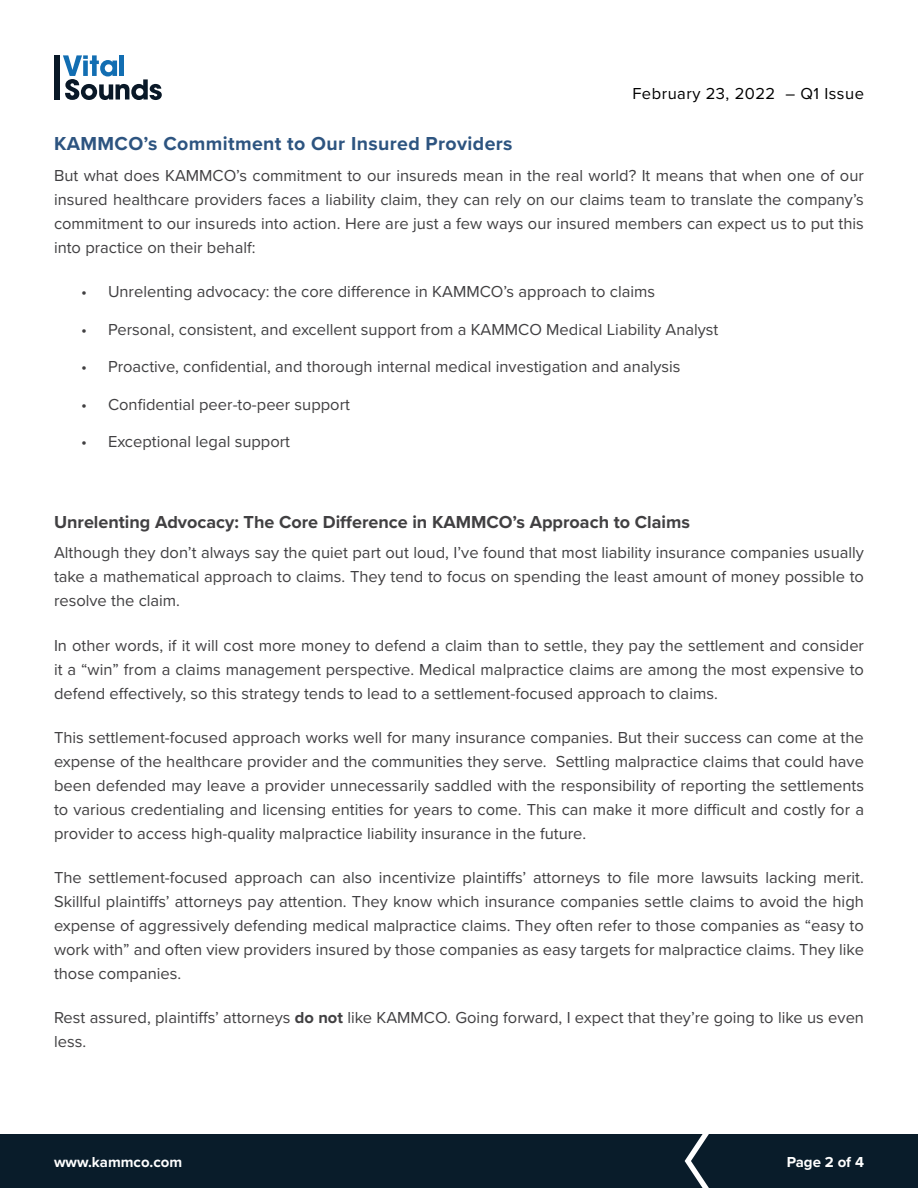
<style>
.page{position:relative;width:918px;height:1188px;background:#fff}
.page>*{position:absolute;margin:0;border:0;box-sizing:border-box;transform-origin:0 0}
.Subhead_1{font:700 19.5px "Proxima Nova";letter-spacing:.02em;color:#2d5480}
.Subhead_2{font:700 18px "Proxima Nova";color:#414042}
.Body_Type{font:16.5px/24px "Proxima Nova";color:#414042;text-align:justify}
.t1{font:16.5px "Proxima Nova";letter-spacing:.03em;color:#000}
.t2{font:700 15px "Proxima Nova";color:#fff}
.s1{font-weight:700}
</style>
<div class="page">
<div style="left:0;top:1134px;width:918px;height:54px;background:#091c2a"></div>
<svg style="left:685px;top:1134px;width:24px;height:54px"></svg>
<svg style="left:63px;top:55px;width:99px;height:45px"></svg>
<hr style="left:120px;top:55px;width:4px;height:21px;background:#126eb2">
<div style="left:54px;top:55px;width:5px;height:45px;background:#091827"></div>
<p class="t1" style="left:632px;top:81px;width:233px">February 23, 2022 – Q1 Issue</p>
<p class="Subhead_1" style="left:54px;top:129px;width:460px">KAMMCO’s Commitment to Our Insured Providers</p>
<p class="Body_Type" style="left:54px;top:163px;width:812px">But what does KAMMCO’s commitment to our insureds mean in the real world? It means that when one of our insured healthcare providers faces a liability claim, they can rely on our claims team to translate the company’s commitment to our insureds into action. Here are just a few ways our insured members can expect us to put this into practice on their behalf:</p>
<p class="Body_Type" style="left:81px;top:279px;width:576px">• Unrelenting advocacy: the core difference in KAMMCO’s approach to claims</p>
<p class="Body_Type" style="left:81px;top:317px;width:639px">• Personal, consistent, and excellent support from a KAMMCO Medical Liability Analyst</p>
<p class="Body_Type" style="left:81px;top:354px;width:601px">• Proactive, confidential, and thorough internal medical investigation and analysis</p>
<p class="Body_Type" style="left:81px;top:392px;width:271px">• Confidential peer-to-peer support</p>
<p class="Body_Type" style="left:81px;top:429px;width:211px">• Exceptional legal support</p>
<p class="Subhead_2" style="left:54px;top:508px;width:637px">Unrelenting Advocacy: The Core Difference in KAMMCO’s Approach to Claims</p>
<p class="Body_Type" style="left:54px;top:540px;width:812px">Although they don’t always say the quiet part out loud, I’ve found that most liability insurance companies usually take a mathematical approach to claims. They tend to focus on spending the least amount of money possible to resolve the claim.</p>
<p class="Body_Type" style="left:54px;top:632px;width:812px">In other words, if it will cost more money to defend a claim than to settle, they pay the settlement and consider it a “win” from a claims management perspective. Medical malpractice claims are among the most expensive to defend effectively, so this strategy tends to lead to a settlement-focused approach to claims.</p>
<p class="Body_Type" style="left:54px;top:725px;width:812px">This settlement-focused approach works well for many insurance companies. But their success can come at the expense of the healthcare provider and the communities they serve. Settling malpractice claims that could have been defended may leave a provider unnecessarily saddled with the responsibility of reporting the settlements to various credentialing and licensing entities for years to come. This can make it more difficult and costly for a provider to access high-quality malpractice liability insurance in the future.</p>
<p class="Body_Type" style="left:54px;top:865px;width:812px">The settlement-focused approach can also incentivize plaintiffs’ attorneys to file more lawsuits lacking merit.<br>Skillful plaintiffs’ attorneys pay attention. They know which insurance companies settle claims to avoid the high expense of aggressively defending medical malpractice claims. They often refer to those companies as “easy to work with” and often view providers insured by those companies as easy targets for malpractice claims. They like those companies.</p>
<p class="Body_Type" style="left:54px;top:1005px;width:812px">Rest assured, plaintiffs’ attorneys <span class="s1">do not</span> like KAMMCO. Going forward, I expect that they’re going to like us even less.</p>
<p class="t2" style="left:54px;top:1150px;width:130px">www.kammco.com</p>
<p class="t2" style="left:787px;top:1150px;width:79px">Page 2 of 4</p>
</div>
